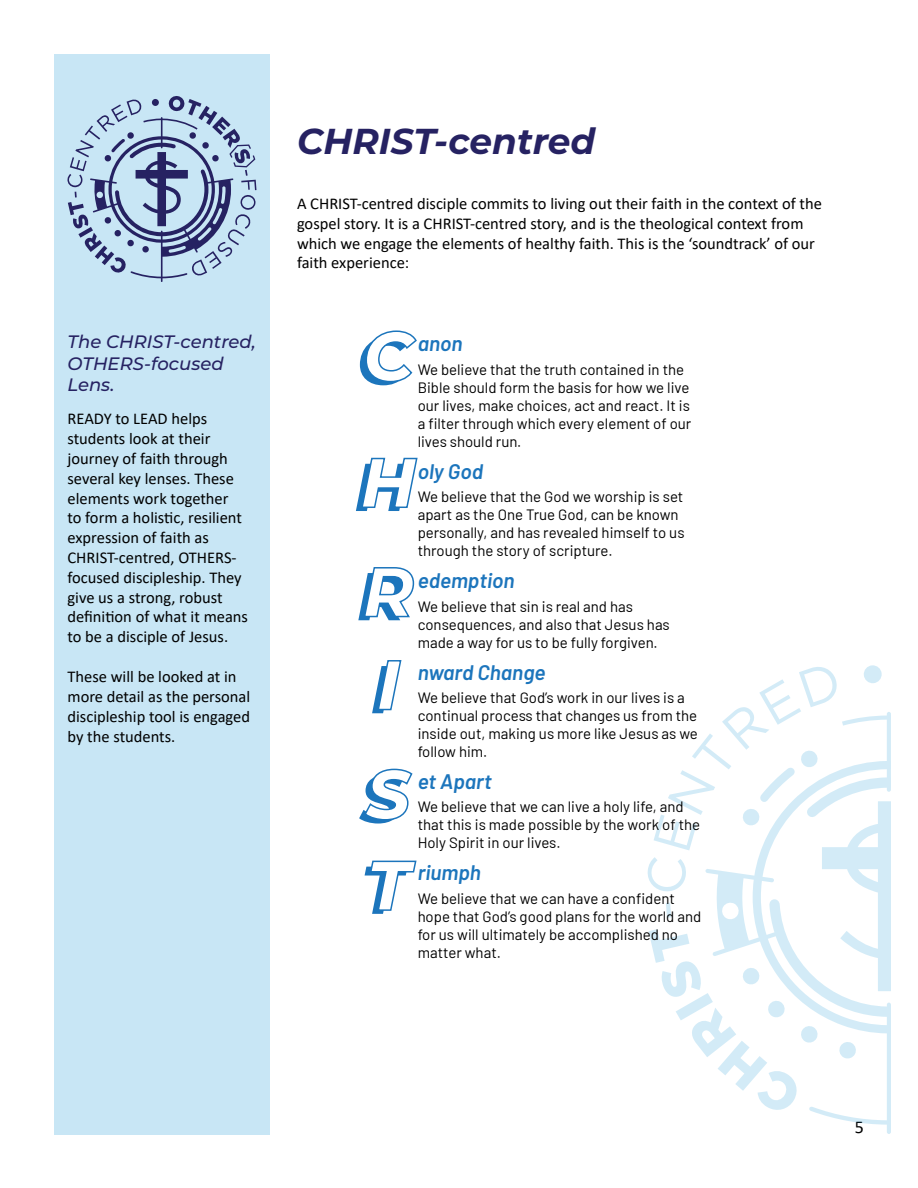
<style>
.page{position:relative;width:918px;height:1188px;background:#fff}
.page>*{position:absolute;margin:0;border:0;box-sizing:border-box;transform-origin:0 0}
.t1{font:italic 700 36px "Montserrat";color:#262262}
.t2{font:italic 600 21px "Barlow";color:#1c75bc}
.t3{font:italic 500 18px/21.6px "Montserrat";color:#262262}
.t4{font:18px "Calibri";color:#000}
.t5{font:16.5px/19.8px "Calibri";color:#000}
.t6{font:15px/18px "Barlow";color:#000}
</style>
<div class="page">
<svg style="left:647px;top:665px;width:244px;height:455px"></svg>
<div style="left:54px;top:54px;width:216px;height:1080px;background:#c8e6f5"></div>
<svg style="left:360px;top:330px;width:57px;height:55px"></svg>
<svg style="left:356px;top:457px;width:62px;height:54px"></svg>
<svg style="left:358px;top:567px;width:57px;height:53px"></svg>
<svg style="left:372px;top:660px;width:30px;height:53px"></svg>
<svg style="left:359px;top:768px;width:54px;height:56px"></svg>
<svg style="left:365px;top:860px;width:52px;height:54px"></svg>
<svg style="left:67px;top:96px;width:190px;height:186px"></svg>
<p class="t3" style="left:67px;top:330px;width:190px">The CHRIST-centred,<br>OTHERS-focused<br>Lens.</p>
<p class="t5" style="left:67px;top:409px;width:182px">READY to LEAD helps students look at their journey of faith through several key lenses. These elements work together<br>to form a holistic, resilient expression of faith as<br>CHRIST-centred, OTHERS&shy;focused discipleship. They give us a strong, robust definition of what it means to be a disciple of Jesus.</p>
<p class="t5" style="left:67px;top:666px;width:184px">These will be looked at in more detail as the personal discipleship tool is engaged by the students.</p>
<h1 class="t1" style="left:297px;top:115px;width:300px">CHRIST-centred</h1>
<p class="t5" style="left:297px;top:193px;width:526px">A CHRIST-centred disciple commits to living out their faith in the context of the gospel story. It is a CHRIST-centred story, and is the theological context from which we engage the elements of healthy faith. This is the ‘soundtrack’ of our faith experience:</p>
<h2 class="t2" style="left:418px;top:329px;width:46px">anon</h2>
<p class="t6" style="left:418px;top:359px;width:275px">We believe that the truth contained in the Bible should form the basis for how we live our lives, make choices, act and react. It is a filter through which every element of our lives should run.</p>
<h2 class="t2" style="left:418px;top:456px;width:67px">oly God</h2>
<p class="t6" style="left:418px;top:487px;width:268px">We believe that the God we worship is set apart as the One True God, can be known personally, and has revealed himself to us through the story of scripture.</p>
<h2 class="t2" style="left:418px;top:565px;width:98px">edemption</h2>
<p class="t6" style="left:418px;top:596px;width:254px">We believe that sin is real and has consequences, and also that Jesus has made a way for us to be fully forgiven.</p>
<h2 class="t2" style="left:418px;top:657px;width:129px">nward Change</h2>
<p class="t6" style="left:418px;top:687px;width:282px">We believe that God’s work in our lives is a continual process that changes us from the inside out, making us more like Jesus as we follow him.</p>
<h2 class="t2" style="left:418px;top:766px;width:75px">et Apart</h2>
<p class="t6" style="left:418px;top:797px;width:284px">We believe that we can live a holy life, and that this is made possible by the work of the<br>Holy Spirit in our lives.</p>
<h2 class="t2" style="left:418px;top:857px;width:65px">riumph</h2>
<p class="t6" style="left:418px;top:888px;width:285px">We believe that we can have a confident hope that God’s good plans for the world and for us will ultimately be accomplished no matter what.</p>
<p class="t4" style="left:855px;top:1115px;width:11px">5</p>
</div>
